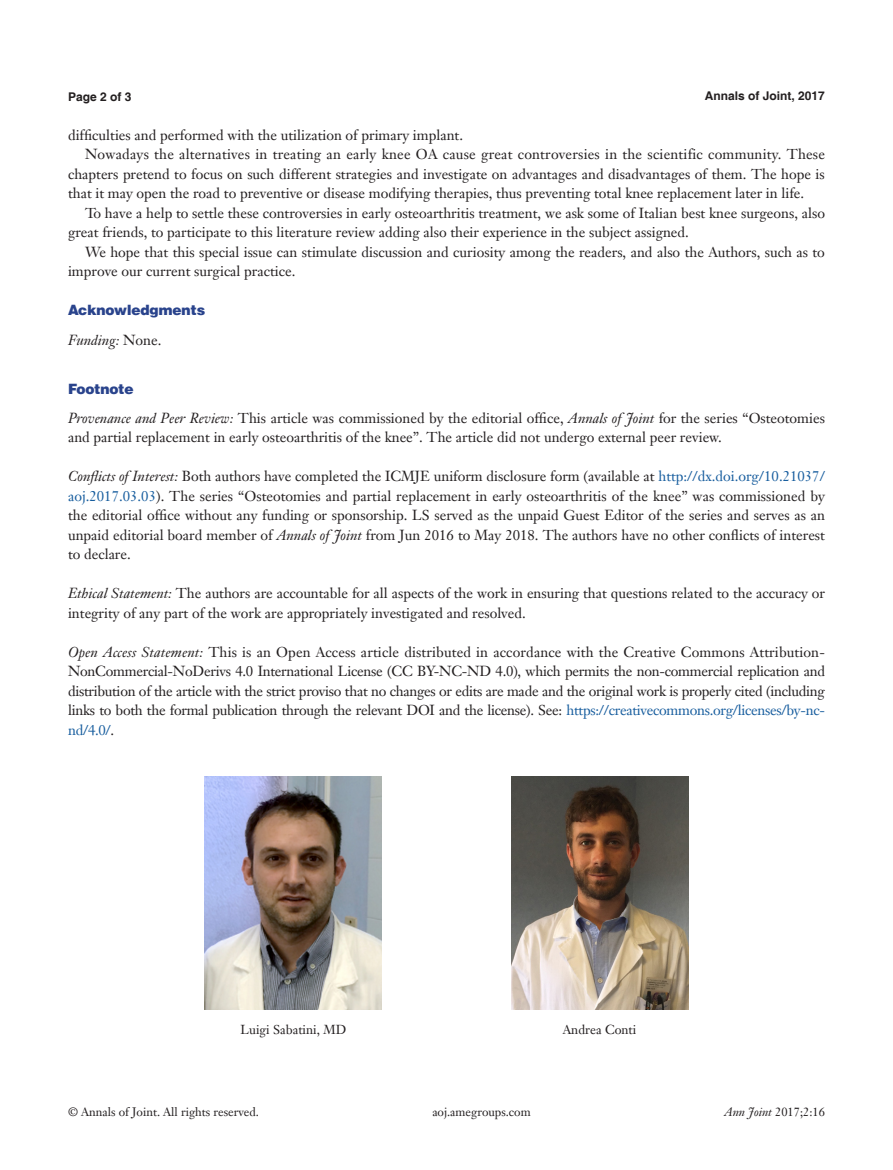
<style>
.page{position:relative;width:893px;height:1170px;background:#fff}
.page>*{position:absolute;margin:0;border:0;box-sizing:border-box;transform-origin:0 0}
.t1{font:14.25px/19.5px "Janson Text LT";color:#231f20}
.t2{font:900 14.25px "Helvetica";color:#29438c}
.t3{font:italic 14.25px "Janson Text LT";color:#231f20}
.t4{font:12.75px "Janson Text LT";color:#231f20}
.t5{font:12px "Janson Text LT";color:#231f20}
.t6{font:700 12px "Helvetica";color:#231f20}
.s1{font-style:normal}
.s2{font-style:italic}
.s3{color:#175d9e}
</style>
<div class="page">
<img style="left:205px;top:776px;width:177px;height:233px">
<img style="left:511px;top:776px;width:177px;height:233px">
<p class="t6" style="left:68px;top:89px;width:65px">Page 2 of 3</p>
<p class="t6" style="left:705px;top:88px;width:122px">Annals of Joint, 2017</p>
<p class="t1" style="left:68px;top:125px;width:396px">difficulties and performed with the utilization of primary implant.</p>
<p class="t1" style="left:68px;top:144px;width:758px;text-align:justify;text-indent:17px">Nowadays the alternatives in treating an early knee OA cause great controversies in the scientific community. These chapters pretend to focus on such different strategies and investigate on advantages and disadvantages of them. The hope is that it may open the road to preventive or disease modifying therapies, thus preventing total knee replacement later in life.</p>
<p class="t1" style="left:68px;top:203px;width:758px;text-indent:17px">To have a help to settle these controversies in early osteoarthritis treatment, we ask some of Italian best knee surgeons, also great friends, to participate to this literature review adding also their experience in the subject assigned.</p>
<p class="t1" style="left:68px;top:242px;width:758px;text-indent:17px">We hope that this special issue can stimulate discussion and curiosity among the readers, and also the Authors, such as to improve our current surgical practice.</p>
<p class="t2" style="left:68px;top:301px;width:139px">Acknowledgments</p>
<p class="t3" style="left:68px;top:331px;width:95px">Funding: <span class="s1">None.</span></p>
<p class="t2" style="left:68px;top:379px;width:67px">Footnote</p>
<p class="t1" style="left:68px;top:408px;width:758px"><span class="s2">Provenance and Peer Review:</span> This article was commissioned by the editorial office, <span class="s2">Annals of Joint</span> for the series “Osteotomies and partial replacement in early osteoarthritis of the knee”. The article did not undergo external peer review.</p>
<p class="t1" style="left:68px;top:466px;width:758px;text-align:justify"><span class="s2">Conflicts of Interest:</span> Both authors have completed the ICMJE uniform disclosure form (available at <span class="s3">http://dx.doi.org/10.21037/ aoj.2017.03.03</span>). The series “Osteotomies and partial replacement in early osteoarthritis of the knee” was commissioned by the editorial office without any funding or sponsorship. LS served as the unpaid Guest Editor of the series and serves as an unpaid editorial board member of <span class="s2">Annals of Joint</span> from Jun 2016 to May 2018. The authors have no other conflicts of interest to declare.</p>
<p class="t1" style="left:68px;top:583px;width:758px"><span class="s2">Ethical Statement:</span> The authors are accountable for all aspects of the work in ensuring that questions related to the accuracy or integrity of any part of the work are appropriately investigated and resolved.</p>
<p class="t1" style="left:68px;top:642px;width:759px;text-align:justify"><span class="s2">Open Access Statement:</span> This is an Open Access article distributed in accordance with the Creative Commons Attribution-NonCommercial-NoDerivs 4.0 International License (CC BY-NC-ND 4.0), which permits the non-commercial replication and distribution of the article with the strict proviso that no changes or edits are made and the original work is properly cited (including links to both the formal publication through the relevant DOI and the license). See: <span class="s3">https://creativecommons.org/licenses/by-nc&shy;nd/4.0/</span>.</p>
<p class="t4" style="left:240px;top:1020px;width:107px">Luigi Sabatini, MD</p>
<p class="t4" style="left:563px;top:1020px;width:75px">Andrea Conti</p>
<p class="t5" style="left:68px;top:1104px;width:192px">© Annals of Joint. All rights reserved.</p>
<p class="t5" style="left:432px;top:1104px;width:100px">aoj.amegroups.com</p>
<p class="t5" style="left:724px;top:1104px;width:102px"><span class="s2">Ann Joint</span> 2017;2:16</p>
</div>
